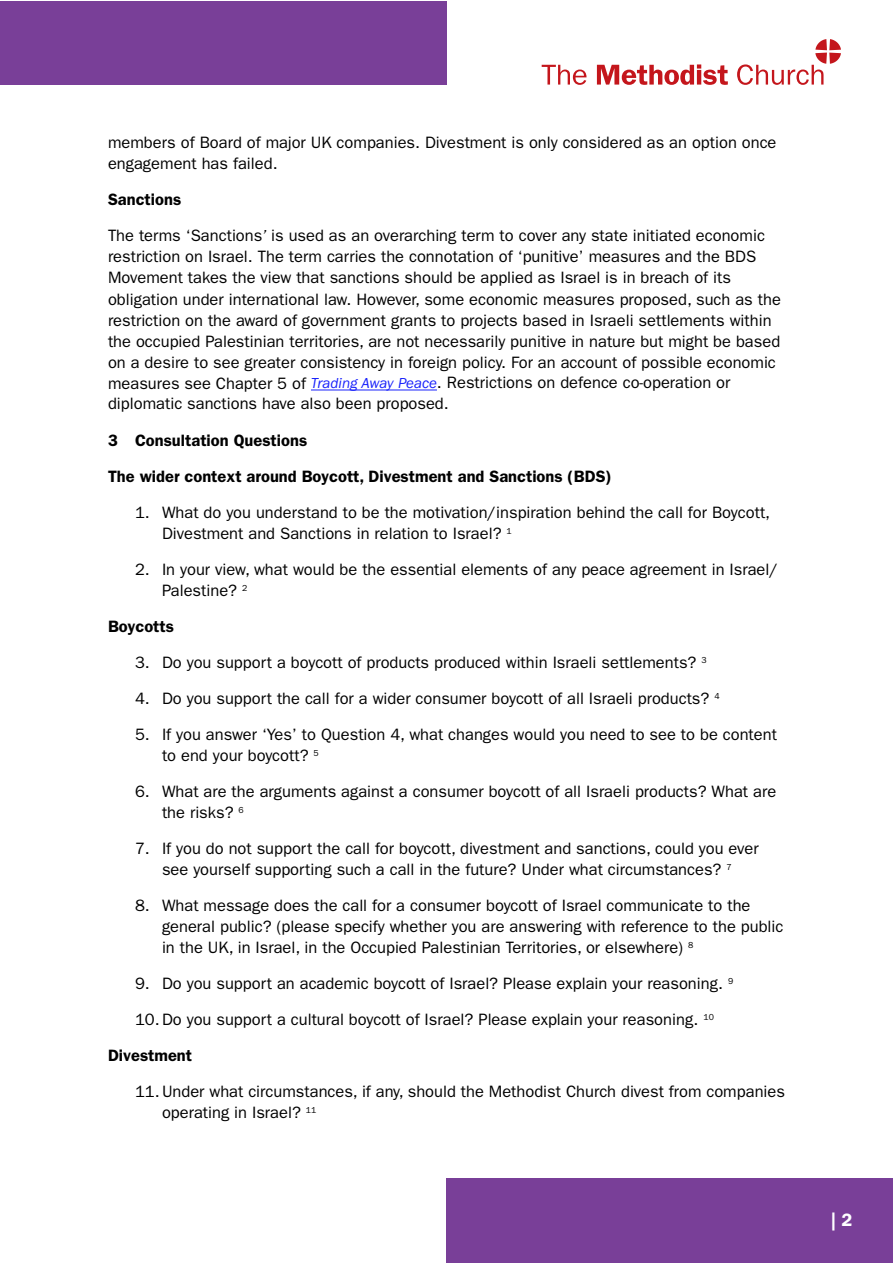
<style>
.page{position:relative;width:893px;height:1263px;background:#fff}
.page>*{position:absolute;margin:0;border:0;box-sizing:border-box;transform-origin:0 0}
.t1{font:600 18px "Franklin Gothic";color:#fff}
.t2{font:16.5px/21px "Franklin Gothic";color:#000}
.t3{font:600 16.5px/36px "Franklin Gothic";color:#000}
.s1{font-weight:600}
.s2{font-style:italic}
.s3{font-style:italic;font-size:15px;color:#1922fb}
</style>
<div class="page">
<svg style="left:542px;top:65px;width:45px;height:20px"></svg>
<svg style="left:597px;top:64px;width:131px;height:21px"></svg>
<svg style="left:737px;top:39px;width:104px;height:46px"></svg>
<div style="left:0;top:1px;width:446px;height:83px;background:#793f98"></div>
<div style="left:446px;top:1179px;width:446px;height:84px;background:#793f98"></div>
<hr style="left:311px;top:390px;width:126px;height:1px;background:#1922fb">
<p class="t2" style="left:108px;top:132px;width:670px">members of Board of major UK companies. Divestment is only considered as an option once engagement has failed.</p>
<p class="t2" style="left:108px;top:182px;width:658px;line-height:36px"><span class="s1">Sanctions<br></span>The terms ‘Sanctions<span class="s2">’</span> is used as an overarching term to cover any state initiated economic</p>
<p class="t2" style="left:108px;top:246px;width:674px">restriction on Israel. The term carries the connotation of ‘punitive’ measures and the BDS Movement takes the view that sanctions should be applied as Israel is in breach of its obligation under international law. However, some economic measures proposed, such as the restriction on the award of government grants to projects based in Israeli settlements within the occupied Palestinian territories, are not necessarily punitive in nature but might be based on a desire to see greater consistency in foreign policy. For an account of possible economic measures see Chapter 5 of <span class="s3">Trading Away Peace</span>. Restrictions on defence co-operation or diplomatic sanctions have also been proposed.</p>
<p class="t3" style="left:108px;top:422px;width:505px">3 Consultation Questions<br>The wider context around Boycott, Divestment and Sanctions (BDS)</p>
<p class="t2" style="left:162px;top:501px;width:610px;text-indent:-27px">1. What do you understand to be the motivation/inspiration behind the call for Boycott,<br>Divestment and Sanctions in relation to Israel? <sup>1</sup></p>
<p class="t2" style="left:162px;top:558px;width:618px;text-indent:-27px">2. In your view, what would be the essential elements of any peace agreement in Israel/<br>Palestine? <sup>2</sup></p>
<p class="t3" style="left:108px;top:608px;width:68px">Boycotts</p>
<p class="t2" style="left:135px;top:651px;width:573px">3. Do you support a boycott of products produced within Israeli settlements? <sup>3</sup></p>
<p class="t2" style="left:135px;top:687px;width:586px">4. Do you support the call for a wider consumer boycott of all Israeli products? <sup>4</sup></p>
<p class="t2" style="left:162px;top:723px;width:616px;text-indent:-27px">5. If you answer ‘Yes’ to Question 4, what changes would you need to see to be content to end your boycott? <sup>5</sup></p>
<p class="t2" style="left:162px;top:780px;width:616px;text-indent:-27px">6. What are the arguments against a consumer boycott of all Israeli products? What are the risks? <sup>6</sup></p>
<p class="t2" style="left:135px;top:837px;width:625px;text-align:center">7. If you do not support the call for boycott, divestment and sanctions, could you ever see yourself supporting such a call in the future? Under what circumstances? <sup>7</sup></p>
<p class="t2" style="left:162px;top:894px;width:623px;text-indent:-27px">8. What message does the call for a consumer boycott of Israel communicate to the general public? (please specify whether you are answering with reference to the public in the UK, in Israel, in the Occupied Palestinian Territories, or elsewhere) <sup>8</sup></p>
<p class="t2" style="left:135px;top:972px;width:600px">9. Do you support an academic boycott of Israel? Please explain your reasoning. <sup>9</sup></p>
<p class="t2" style="left:135px;top:1008px;width:580px">10.Do you support a cultural boycott of Israel? Please explain your reasoning. <sup>10</sup></p>
<p class="t3" style="left:108px;top:1037px;width:86px">Divestment</p>
<p class="t2" style="left:162px;top:1080px;width:624px;text-indent:-27px">11.Under what circumstances, if any, should the Methodist Church divest from companies operating in Israel? <sup>11</sup></p>
<p class="t1" style="left:831px;top:1209px;width:23px">| 2</p>
</div>
